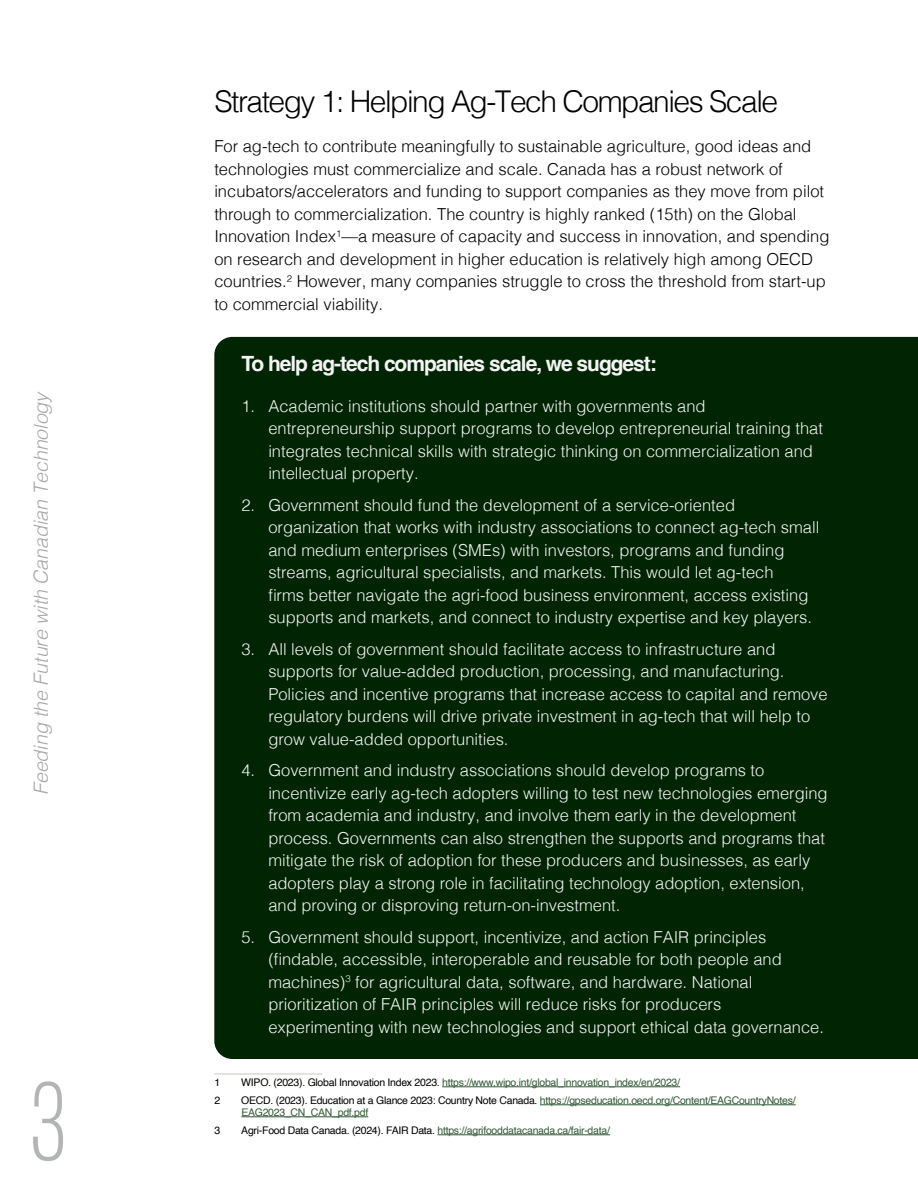
<style>
.page{position:relative;width:918px;height:1188px;background:#fff}
.page>*{position:absolute;margin:0;border:0;box-sizing:border-box;transform-origin:0 0}
.t1{font:300 112.5px "Antarctican Headline";color:#b2b4b6}
.Heading_02{font:300 30px "Helvetica";letter-spacing:-.05em;color:#000}
.Accent_paragraph_02{font:700 21px "Helvetica";letter-spacing:-.05em;color:#f4f4f4}
.t2{font:italic 300 19.5px "Helvetica";letter-spacing:-.01em;color:#a9a7a8}
.t3{font:300 16.5px/22.5px "Helvetica";color:#f4f4f4}
.t4{font:300 16.5px/22.5px "Helvetica";color:#000}
.Footnote{font:10.5px/12px "Helvetica";letter-spacing:-.025em;color:#325835}
.Footnote-2{font:10.5px "Helvetica";color:#000}
.s1{color:#000}
</style>
<div class="page">
<div style="left:214px;top:337px;width:704px;height:722px;background:#012503"></div>
<hr style="left:214px;top:1073px;width:108px;height:2px;background:#dadad6">
<hr style="left:442px;top:1087px;width:238px;height:1px;background:#325835">
<hr style="left:540px;top:1105px;width:256px;height:1px;background:#325835">
<hr style="left:241px;top:1117px;width:127px;height:1px;background:#325835">
<hr style="left:438px;top:1135px;width:172px;height:1px;background:#325835">
<p class="t2" style="left:24px;top:795px;width:405px;rotate:-90deg">Feeding the Future with Canadian Technology</p>
<h1 class="t1" style="left:30px;top:1047px;width:38px">3</h1>
<h2 class="Heading_02" style="left:214px;top:75px;width:565px">Strategy 1: Helping Ag-Tech Companies Scale</h2>
<p class="t4" style="left:214px;top:134px;width:617px">For ag-tech to contribute meaningfully to sustainable agriculture, good ideas and technologies must commercialize and scale. Canada has a robust network of incubators/accelerators and funding to support companies as they move from pilot through to commercialization. The country is highly ranked (15th) on the Global Innovation Index<sup>1</sup>—a measure of capacity and success in innovation, and spending on research and development in higher education is relatively high among OECD countries.<sup>2</sup> However, many companies struggle to cross the threshold from start-up to commercial viability.</p>
<p class="Accent_paragraph_02" style="left:241px;top:351px;width:417px">To help ag-tech companies scale, we suggest:</p>
<p class="t3" style="left:268px;top:393px;width:556px;text-indent:-27px">1. Academic institutions should partner with governments and entrepreneurship support programs to develop entrepreneurial training that integrates technical skills with strategic thinking on commercialization and intellectual property.</p>
<p class="t3" style="left:268px;top:492px;width:553px;text-indent:-27px">2. Government should fund the development of a service-oriented organization that works with industry associations to connect ag-tech small and medium enterprises (SMEs) with investors, programs and funding streams, agricultural specialists, and markets. This would let ag-tech<br>firms better navigate the agri-food business environment, access existing supports and markets, and connect to industry expertise and key players.</p>
<p class="t3" style="left:268px;top:636px;width:561px;text-indent:-27px">3. All levels of government should facilitate access to infrastructure and supports for value-added production, processing, and manufacturing.<br>Policies and incentive programs that increase access to capital and remove regulatory burdens will drive private investment in ag-tech that will help to grow value-added opportunities.</p>
<p class="t3" style="left:268px;top:758px;width:561px;text-indent:-27px">4. Government and industry associations should develop programs to incentivize early ag-tech adopters willing to test new technologies emerging from academia and industry, and involve them early in the development process. Governments can also strengthen the supports and programs that mitigate the risk of adoption for these producers and businesses, as early adopters play a strong role in facilitating technology adoption, extension, and proving or disproving return-on-investment.</p>
<p class="t3" style="left:268px;top:924px;width:557px;text-indent:-27px">5. Government should support, incentivize, and action FAIR principles (findable, accessible, interoperable and reusable for both people and machines)<sup>3</sup> for agricultural data, software, and hardware. National prioritization of FAIR principles will reduce risks for producers experimenting with new technologies and support ethical data governance.</p>
<p class="Footnote-2" style="left:214px;top:1074px;width:7px">1</p>
<p class="Footnote" style="left:241px;top:1077px;width:440px"><span class="s1">WIPO. (2023). Global Innovation Index 2023.</span> https://www.wipo.int/global_innovation_index/en/2023/</p>
<p class="Footnote-2" style="left:214px;top:1092px;width:7px">2</p>
<p class="Footnote" style="left:241px;top:1095px;width:556px"><span class="s1">OECD. (2023). Education at a Glance 2023: Country Note Canada.</span> https://gpseducation.oecd.org/Content/EAGCountryNotes/<br>EAG2023_CN_CAN_pdf.pdf</p>
<p class="Footnote-2" style="left:214px;top:1122px;width:7px">3</p>
<p class="Footnote" style="left:241px;top:1125px;width:370px"><span class="s1">Agri-Food Data Canada. (2024). FAIR Data.</span> https://agrifooddatacanada.ca/fair-data/</p>
</div>
